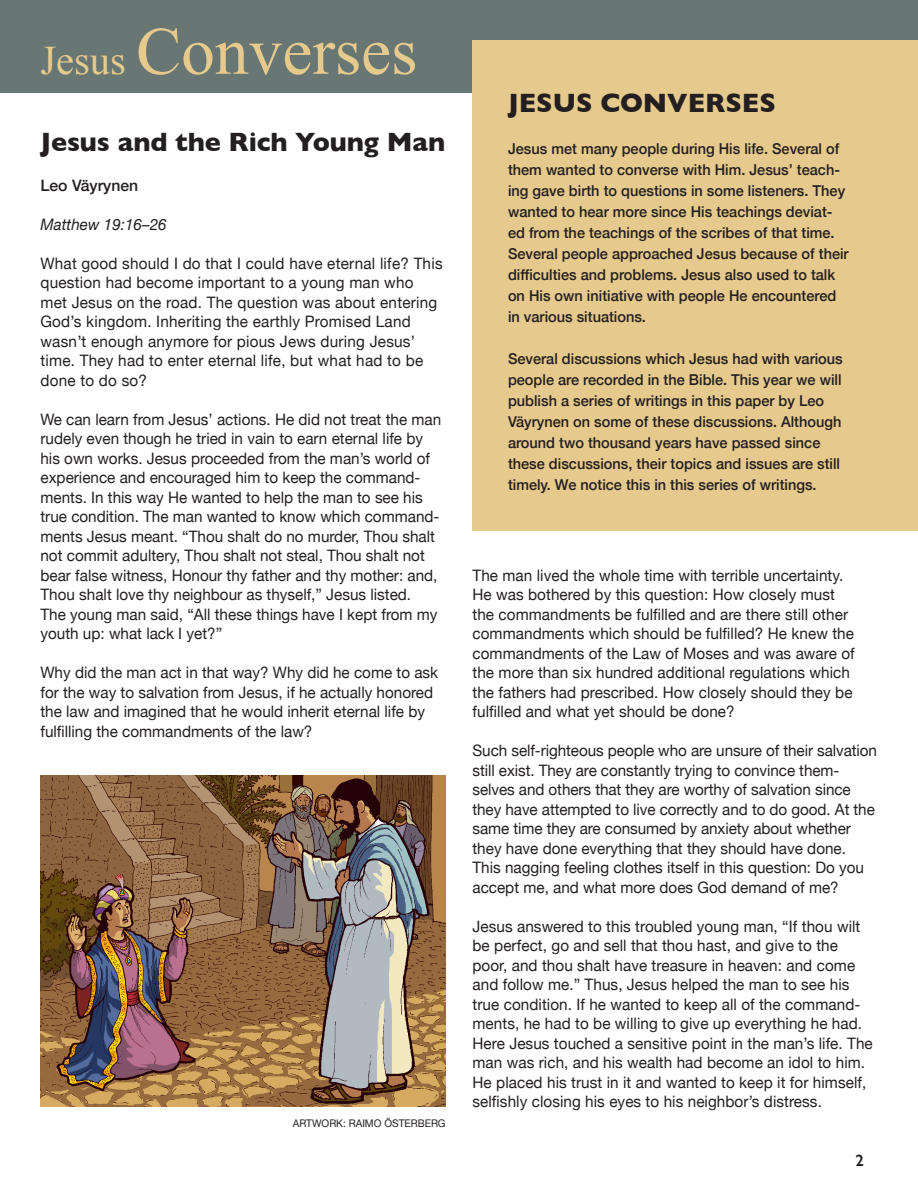
<style>
.page{position:relative;width:918px;height:1188px;background:#fff}
.page>*{position:absolute;margin:0;border:0;box-sizing:border-box;transform-origin:0 0}
.t1{font:67.5px "Times New Roman";color:#e6c98d}
.Title_2{font:700 27px "Gill Sans";letter-spacing:-.005em;color:#231f20}
.t2{font:600 16.5px "Gill Sans";color:#231f20}
.Text{font:15.75px/19.5px "Helvetica Neue";color:#231f20}
.Text-2{font:italic 15.75px "Helvetica Neue";color:#231f20}
.Author{font:500 15.75px "Helvetica Neue";color:#231f20}
.Text_2{font:500 15px/21px "Helvetica Neue";color:#231f20}
.Credit{font:10.5px "Helvetica Neue";color:#231f20}
.s1{font-size:40.5px}
</style>
<div class="page">
<div style="left:0;top:0;width:918px;height:93px;background:#687774"></div>
<div style="left:472px;top:40px;width:446px;height:491px;background:#e6c98d"></div>
<img style="left:40px;top:776px;width:406px;height:331px">
<p class="t1" style="left:40px;top:6px;width:378px"><span class="s1">Jesus</span> Converses</p>
<p class="Title_2" style="left:40px;top:120px;width:406px">Jesus and the Rich Young Man</p>
<p class="Author" style="left:40px;top:172px;width:99px">Leo Väyrynen</p>
<p class="Text-2" style="left:40px;top:213px;width:128px">Matthew 19:16–26</p>
<p class="Text" style="left:40px;top:254px;width:404px">What good should I do that I could have eternal life? This question had become important to a young man who met Jesus on the road. The question was about entering God’s kingdom. Inheriting the earthly Promised Land wasn’t enough anymore for pious Jews during Jesus’ time. They had to enter eternal life, but what had to be done to do so?</p>
<p class="Text" style="left:40px;top:410px;width:402px">We can learn from Jesus’ actions. He did not treat the man rudely even though he tried in vain to earn eternal life by his own works. Jesus proceeded from the man’s world of experience and encouraged him to keep the command&shy;ments. In this way He wanted to help the man to see his true condition. The man wanted to know which command&shy;ments Jesus meant. “Thou shalt do no murder, Thou shalt not commit adultery, Thou shalt not steal, Thou shalt not bear false witness, Honour thy father and thy mother: and, Thou shalt love thy neighbour as thyself,” Jesus listed.<br>The young man said, “All these things have I kept from my youth up: what lack I yet?”</p>
<p class="Text" style="left:40px;top:664px;width:399px">Why did the man act in that way? Why did he come to ask for the way to salvation from Jesus, if he actually honored the law and imagined that he would inherit eternal life by fulfilling the commandments of the law?</p>
<p class="Credit" style="left:293px;top:1115px;width:154px">ARTWORK: RAIMO ÖSTERBERG</p>
<p class="Title_2" style="left:508px;top:81px;width:269px">JESUS CONVERSES</p>
<p class="Text_2" style="left:508px;top:136px;width:342px">Jesus met many people during His life. Several of them wanted to converse with Him. Jesus’ teach&shy;ing gave birth to questions in some listeners. They wanted to hear more since His teachings deviat&shy;ed from the teachings of the scribes of that time.<br>Several people approached Jesus because of their difficulties and problems. Jesus also used to talk on His own initiative with people He encountered in various situations.</p>
<p class="Text_2" style="left:508px;top:346px;width:336px">Several discussions which Jesus had with various people are recorded in the Bible. This year we will publish a series of writings in this paper by Leo Väyrynen on some of these discussions. Although around two thousand years have passed since these discussions, their topics and issues are still timely. We notice this in this series of writings.</p>
<p class="Text" style="left:472px;top:566px;width:384px">The man lived the whole time with terrible uncertainty.<br>He was bothered by this question: How closely must the commandments be fulfilled and are there still other commandments which should be fulfilled? He knew the commandments of the Law of Moses and was aware of the more than six hundred additional regulations which the fathers had prescribed. How closely should they be fulfilled and what yet should be done?</p>
<p class="Text" style="left:472px;top:742px;width:406px">Such self-righteous people who are unsure of their salvation still exist. They are constantly trying to convince them&shy;selves and others that they are worthy of salvation since they have attempted to live correctly and to do good. At the same time they are consumed by anxiety about whether they have done everything that they should have done.<br>This nagging feeling clothes itself in this question: Do you accept me, and what more does God demand of me?</p>
<p class="Text" style="left:472px;top:917px;width:402px">Jesus answered to this troubled young man, “If thou wilt be perfect, go and sell that thou hast, and give to the poor, and thou shalt have treasure in heaven: and come and follow me.” Thus, Jesus helped the man to see his true condition. If he wanted to keep all of the command&shy;ments, he had to be willing to give up everything he had.<br>Here Jesus touched a sensitive point in the man’s life. The man was rich, and his wealth had become an idol to him.<br>He placed his trust in it and wanted to keep it for himself, selfishly closing his eyes to his neighbor’s distress.</p>
<p class="t2" style="left:856px;top:1150px;width:10px">2</p>
</div>
